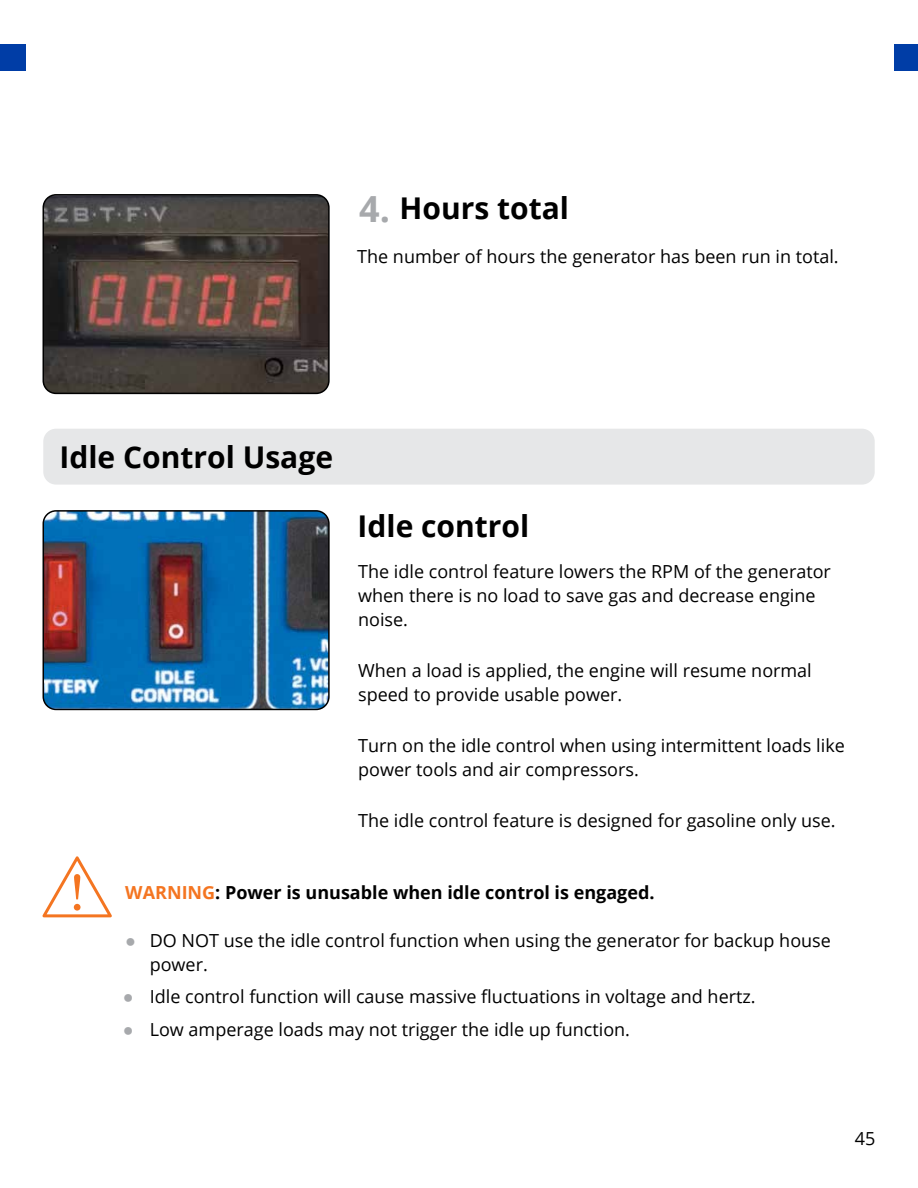
<style>
.page{position:relative;width:918px;height:1188px;background:#fff}
.page>*{position:absolute;margin:0;border:0;box-sizing:border-box;transform-origin:0 0}
.t1{font:700 36px "Open Sans";color:#a7a9ac}
.t2{font:700 30px "Open Sans";color:#000}
.t3{font:18px/24px "Open Sans";color:#000}
.t4{font:700 18px "Open Sans";color:#000}
.s1{color:#f47521}
.s2{font-family:"Arial";color:#a7a9ac}
</style>
<div class="page">
<div style="left:0;top:44px;width:26px;height:27px;background:#003da6"></div>
<div style="left:895px;top:44px;width:23px;height:27px;background:#003da6"></div>
<div style="left:43px;top:429px;width:832px;height:56px;background:#e6e7e8;border-radius:13px"></div>
<svg style="left:42px;top:856px;width:70px;height:61px"></svg>
<img style="left:43px;top:195px;width:284px;height:198px">
<div style="left:43px;top:194px;width:287px;height:200px;border:2px solid #000;border-radius:13px"></div>
<img style="left:43px;top:511px;width:284px;height:198px">
<div style="left:43px;top:510px;width:287px;height:200px;border:2px solid #000;border-radius:13px"></div>
<h1 class="t1" style="left:359px;top:183px;width:32px">4.</h1>
<h2 class="t2" style="left:400px;top:187px;width:171px">Hours total</h2>
<p class="t3" style="left:357px;top:244px;width:483px">The number of hours the generator has been run in total.</p>
<h2 class="t2" style="left:60px;top:436px;width:275px">Idle Control Usage</h2>
<h2 class="t2" style="left:358px;top:504px;width:173px">Idle control</h2>
<p class="t3" style="left:358px;top:559px;width:474px">The idle control feature lowers the RPM of the generator when there is no load to save gas and decrease engine noise.</p>
<p class="t3" style="left:358px;top:658px;width:455px">When a load is applied, the engine will resume normal speed to provide usable power.</p>
<p class="t3" style="left:358px;top:733px;width:488px">Turn on the idle control when using intermittent loads like power tools and air compressors.</p>
<p class="t3" style="left:358px;top:808px;width:479px">The idle control feature is designed for gasoline only use.</p>
<p class="t4" style="left:125px;top:879px;width:531px"><span class="s1">WARNING</span>: Power is unusable when idle control is engaged.</p>
<p class="t3" style="left:150px;top:928px;width:683px;text-indent:-24px"><span class="s2">●</span> DO NOT use the idle control function when using the generator for backup house power.</p>
<p class="t3" style="left:123px;top:984px;width:634px"><span class="s2">●</span> Idle control function will cause massive fluctuations in voltage and hertz.</p>
<p class="t3" style="left:123px;top:1017px;width:509px"><span class="s2">●</span> Low amperage loads may not trigger the idle up function.</p>
<p class="t3" style="left:855px;top:1126px;width:22px">45</p>
</div>
